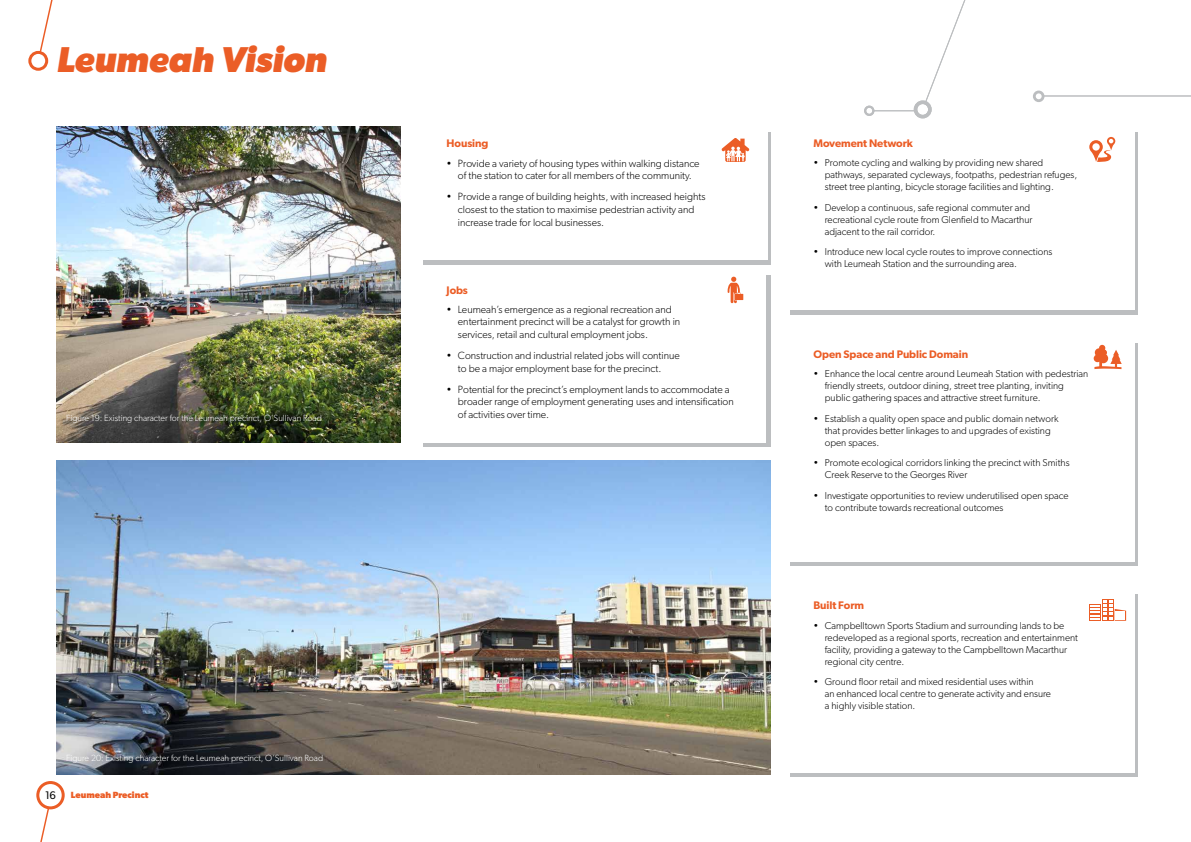
<style>
.page{position:relative;width:1191px;height:842px;background:#fff}
.page>*{position:absolute;margin:0;border:0;box-sizing:border-box;transform-origin:0 0}
.t1{font:italic 700 36px "Gibson";color:#eb5d26}
.t2{font:600 11px "Gibson";letter-spacing:-.005em;color:#eb5d26}
.t3{font:11px "Gibson";color:#000}
.t4{font:300 10.5px/12.6px "Gibson";color:#000}
.t5{font:300 10px/12px "Gibson";color:#000}
.t6{font:300 9px "Gibson";color:#fff}
.t7{font:700 9px "Gibson";color:#eb5d26}
</style>
<div class="page">
<div style="left:913px;top:101px;width:18px;height:17px;border:4px solid #bcbec0;border-radius:50%"></div>
<div style="left:864px;top:106px;width:10px;height:10px;border:2px solid #bcbec0;border-radius:50%"></div>
<hr style="left:873px;top:110px;width:42px;height:1px;background:#bcbec0">
<svg style="left:924px;top:0;width:267px;height:105px"></svg>
<div style="left:1033px;top:91px;width:11px;height:11px;border:3px solid #bcbec0;border-radius:50%"></div>
<hr style="left:1043px;top:96px;width:148px;height:1px;background:#bcbec0">
<svg style="left:28px;top:0;width:25px;height:71px"></svg>
<svg style="left:36px;top:781px;width:29px;height:61px"></svg>
<img style="left:57px;top:461px;width:714px;height:313px">
<div style="left:790px;top:343px;width:347px;height:223px;background:#bcbec0"></div>
<div style="left:779px;top:338px;width:355px;height:224px;background:#fff"></div>
<div style="left:423px;top:132px;width:348px;height:133px;background:#bcbec0"></div>
<div style="left:423px;top:275px;width:348px;height:171px;background:#bcbec0"></div>
<div style="left:790px;top:132px;width:347px;height:183px;background:#bcbec0"></div>
<svg style="left:790px;top:595px;width:347px;height:182px;fill:#bcbec0"></svg>
<div style="left:420px;top:128px;width:347px;height:132px;background:#fff"></div>
<div style="left:422px;top:272px;width:343px;height:171px;background:#fff"></div>
<div style="left:787px;top:128px;width:347px;height:182px;background:#fff"></div>
<div style="left:787px;top:590px;width:347px;height:182px;background:#fff"></div>
<svg style="left:721px;top:138px;width:29px;height:24px"></svg>
<svg style="left:1089px;top:137px;width:26px;height:25px"></svg>
<svg style="left:727px;top:276px;width:16px;height:27px"></svg>
<div style="left:1102px;top:599px;width:11px;height:22px;background:#eb5d26"></div>
<div style="left:1089px;top:604px;width:11px;height:17px;background:#eb5d26"></div>
<svg style="left:1090px;top:600px;width:36px;height:21px"></svg>
<svg style="left:1093px;top:345px;width:28px;height:24px"></svg>
<img style="left:57px;top:127px;width:344px;height:316px">
<h1 class="t1" style="left:57px;top:38px;width:272px">Leumeah Vision</h1>
<p class="t6" style="left:66px;top:412px;width:257px">Figure 19: Existing character for the Leumeah precinct, O’Sullivan Road</p>
<p class="t6" style="left:66px;top:752px;width:258px">Figure 20: Existing character for the Leumeah precinct, O’Sullivan Road</p>
<p class="t3" style="left:45px;top:789px;width:12px">16</p>
<p class="t7" style="left:71px;top:789px;width:79px">Leumeah Precinct</p>
<p class="t2" style="left:446px;top:136px;width:43px">Housing</p>
<p class="t4" style="left:446px;top:157px;width:254px;text-align:center">• Provide a variety of housing types within walking distance of the station to cater for all members of the community.</p>
<p class="t4" style="left:458px;top:190px;width:249px;text-indent:-11px">• Provide a range of building heights, with increased heights closest to the station to maximise pedestrian activity and increase trade for local businesses.</p>
<p class="t2" style="left:446px;top:283px;width:23px">Jobs</p>
<p class="t4" style="left:458px;top:303px;width:224px;text-indent:-11px">• Leumeah’s emergence as a regional recreation and entertainment precinct will be a catalyst for growth in services, retail and cultural employment jobs.</p>
<p class="t4" style="left:458px;top:349px;width:223px;text-indent:-11px">• Construction and industrial related jobs will continue to be a major employment base for the precinct.</p>
<p class="t4" style="left:458px;top:383px;width:277px;text-indent:-11px">• Potential for the precinct’s employment lands to accommodate a broader range of employment generating uses and intensification of activities over time.</p>
<p class="t2" style="left:813px;top:136px;width:101px">Movement Network</p>
<p class="t5" style="left:824px;top:157px;width:254px;text-indent:-11px">• Promote cycling and walking by providing new shared pathways, separated cycleways, footpaths, pedestrian refuges, street tree planting, bicycle storage facilities and lighting.</p>
<p class="t5" style="left:824px;top:201px;width:209px;text-indent:-11px">• Develop a continuous, safe regional commuter and recreational cycle route from Glenfield to Macarthur adjacent to the rail corridor.</p>
<p class="t5" style="left:824px;top:246px;width:229px;text-indent:-11px">• Introduce new local cycle routes to improve connections with Leumeah Station and the surrounding area.</p>
<p class="t2" style="left:813px;top:347px;width:156px">Open Space and Public Domain</p>
<p class="t5" style="left:825px;top:368px;width:265px;text-indent:-11px">• Enhance the local centre around Leumeah Station with pedestrian friendly streets, outdoor dining, street tree planting, inviting public gathering spaces and attractive street furniture.</p>
<p class="t5" style="left:825px;top:412px;width:235px;text-indent:-11px">• Establish a quality open space and public domain network that provides better linkages to and upgrades of existing open spaces.</p>
<p class="t5" style="left:825px;top:457px;width:246px;text-indent:-11px">• Promote ecological corridors linking the precinct with Smiths<br>Creek Reserve to the Georges River</p>
<p class="t5" style="left:825px;top:489px;width:245px;text-indent:-11px">• Investigate opportunities to review underutilised open space to contribute towards recreational outcomes</p>
<p class="t2" style="left:813px;top:599px;width:52px">Built Form</p>
<p class="t5" style="left:824px;top:619px;width:255px;text-indent:-11px">• Campbelltown Sports Stadium and surrounding lands to be redeveloped as a regional sports, recreation and entertainment facility, providing a gateway to the Campbelltown Macarthur regional city centre.</p>
<p class="t5" style="left:824px;top:676px;width:228px;text-indent:-11px">• Ground floor retail and mixed residential uses within<br>an enhanced local centre to generate activity and ensure a highly visible station.</p>
</div>
